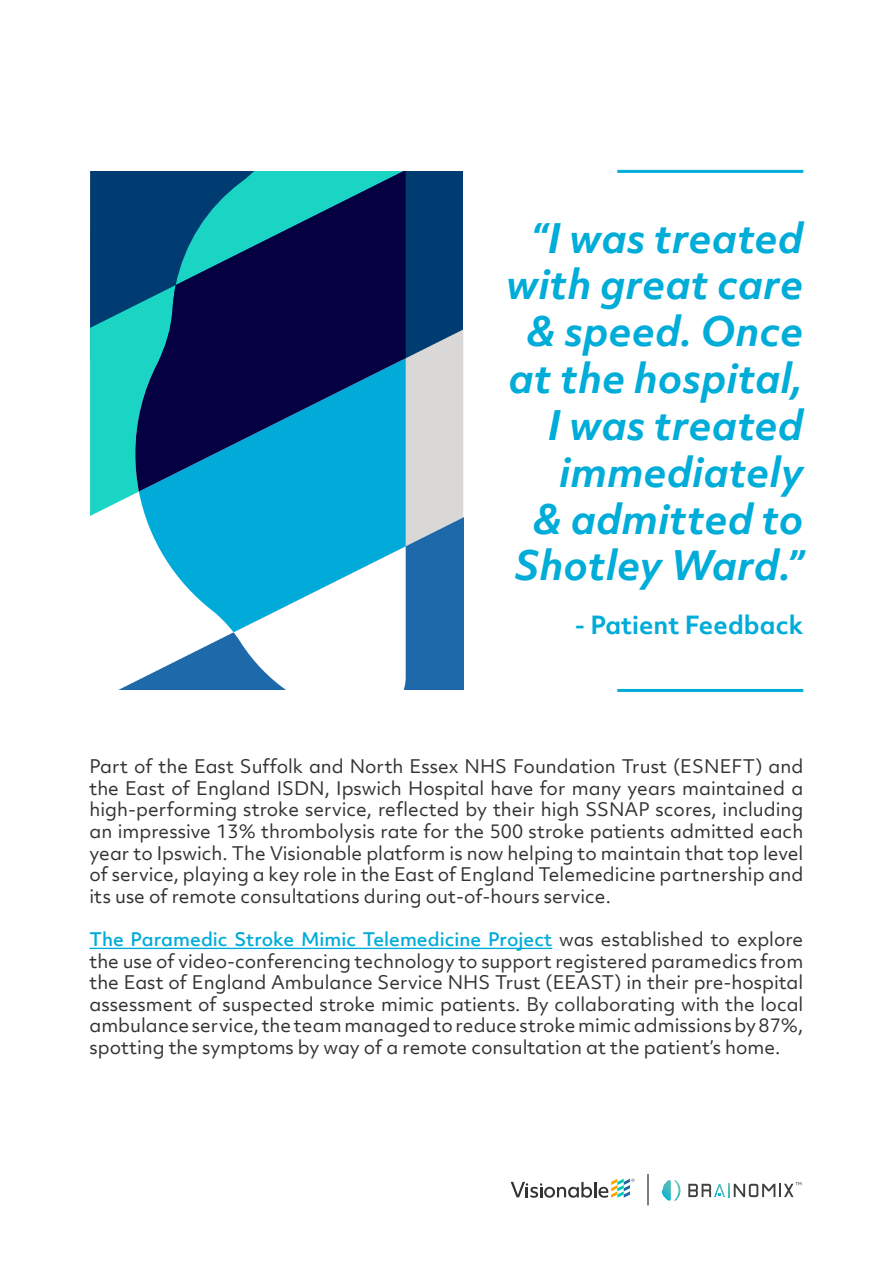
<style>
.page{position:relative;width:893px;height:1263px;background:#fff}
.page>*{position:absolute;margin:0;border:0;box-sizing:border-box;transform-origin:0 0}
.t1{font:italic 700 39px/46.8px "Objektiv Mk 2";color:#00acd8;text-align:right}
.t2{font:700 24px "Objektiv Mk 2";color:#00acd8}
.t3{font:18px/21.6px "Objektiv Mk 2";color:#333;text-align:justify}
.s1{font-weight:500;color:#00acd8}
</style>
<div class="page">
<svg style="left:662px;top:1180px;width:19px;height:21px"></svg>
<svg style="left:688px;top:1182px;width:113px;height:15px"></svg>
<svg style="left:511px;top:1179px;width:123px;height:19px"></svg>
<hr style="left:648px;top:1174px;width:1px;height:31px;background:#000">
<div style="left:90px;top:0;width:373px;height:360px;background:#003c71"></div>
<svg style="left:406px;top:329px;width:57px;height:187px;background:#c7cbcd"></svg>
<svg style="left:118px;top:516px;width:345px;height:174px"></svg>
<svg style="left:90px;top:171px;width:48px;height:345px"></svg>
<svg style="left:139px;top:492px;width:267px;height:140px;fill:#00abd9"></svg>
<svg style="left:135px;top:171px;width:271px;height:321px;background:#064878"></svg>
<div style="left:0;top:0;width:704px;height:171px;background:#fff"></div>
<hr style="left:89px;top:948px;width:463px;height:1px;background:#00acd8">
<hr style="left:617px;top:689px;width:186px;height:3px;background:#00acd8">
<hr style="left:617px;top:170px;width:186px;height:3px;background:#00acd8">
<h1 class="t1" style="left:506px;top:218px;width:299px">“I was treated with great care &amp; speed. Once at the hospital,<br>I was treated immediately<br>&amp; admitted to<br>Shotley Ward.”</h1>
<h2 class="t2" style="left:575px;top:615px;width:230px">- Patient Feedback</h2>
<p class="t3" style="left:89px;top:757px;width:715px">Part of the East Suffolk and North Essex NHS Foundation Trust (ESNEFT) and the East of England ISDN, Ipswich Hospital have for many years maintained a high-performing stroke service, reflected by their high SSNAP scores, including an impressive 13% thrombolysis rate for the 500 stroke patients admitted each year to Ipswich. The Visionable platform is now helping to maintain that top level of service, playing a key role in the East of England Telemedicine partnership and its use of remote consultations during out-of-hours service.</p>
<p class="t3" style="left:89px;top:930px;width:715px"><span class="s1">The Paramedic Stroke Mimic Telemedicine Project</span> was established to explore the use of video-conferencing technology to support registered paramedics from the East of England Ambulance Service NHS Trust (EEAST) in their pre-hospital assessment of suspected stroke mimic patients. By collaborating with the local ambulance service, the team managed to reduce stroke mimic admissions by 87%, spotting the symptoms by way of a remote consultation at the patient’s home.</p>
</div>
